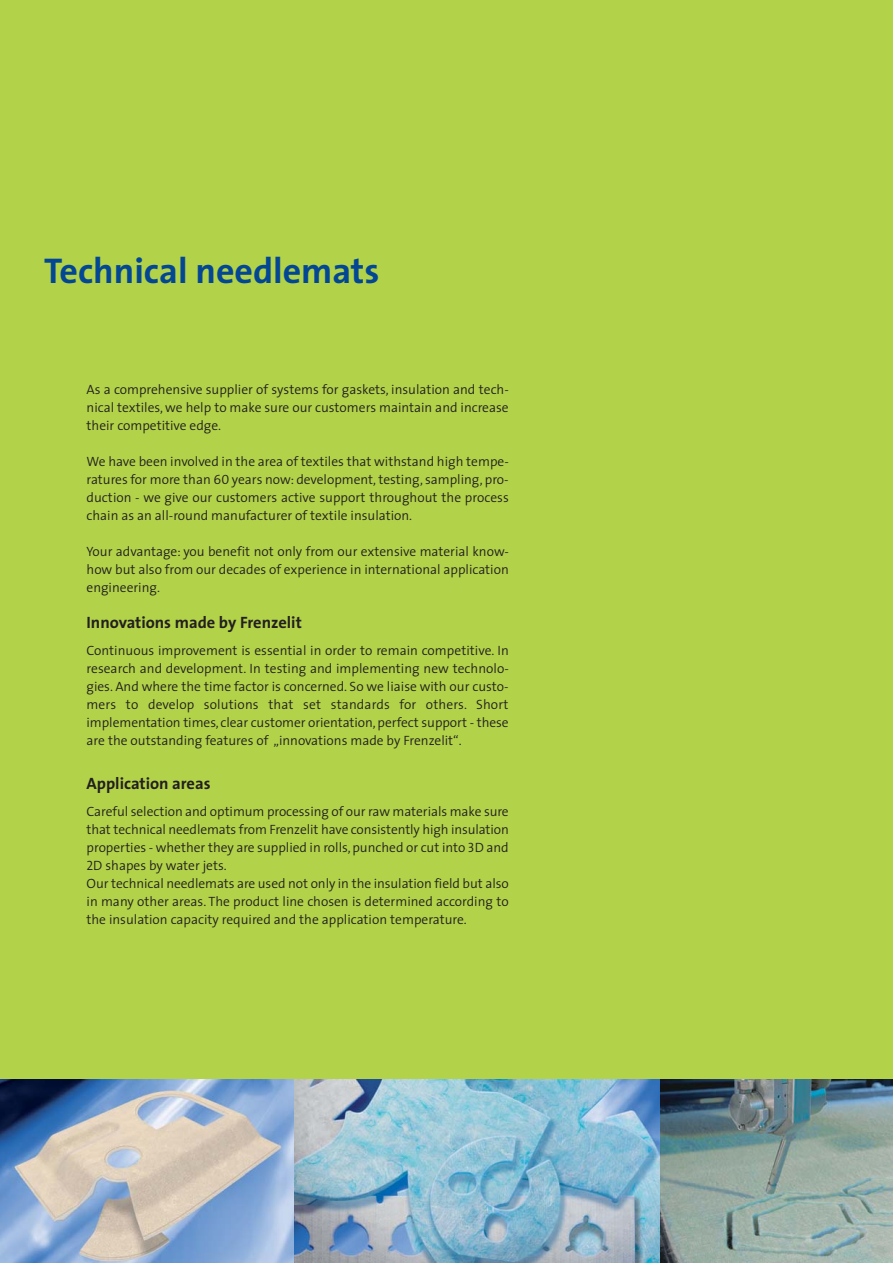
<style>
.page{position:relative;width:893px;height:1263px;background:#fff}
.page>*{position:absolute;margin:0;border:0;box-sizing:border-box;transform-origin:0 0}
.t1{font:700 36px "The Sans";color:#034694}
.t2{font:700 16.5px "The Sans";color:#231f20}
.t3{font:300 13.5px/18px "The Sans";color:#231f20;text-align:justify}
.s1{font-family:"The Sans Semi Light Caps";font-weight:400}
</style>
<div class="page">
<div style="left:0;top:0;width:892px;height:1080px;background:#b2d349"></div>
<img style="left:0;top:1080px;width:892px;height:183px">
<h1 class="t1" style="left:44px;top:255px;width:337px">Technical needlemats</h1>
<p class="t3" style="left:87px;top:382px;width:424px">As a comprehensive supplier of systems for gaskets, insulation and tech&shy;nical textiles, we help to make sure our customers maintain and increase their competitive edge.</p>
<p class="t3" style="left:87px;top:454px;width:424px">We have been involved in the area of textiles that withstand high tempe&shy;ratures for more than <span class="s1">60</span> years now: development, testing, sampling, pro&shy;duction - we give our customers active support throughout the process chain as an all-round manufacturer of textile insulation.</p>
<p class="t3" style="left:87px;top:544px;width:424px">Your advantage: you benefit not only from our extensive material know&shy;how but also from our decades of experience in international application engineering.</p>
<p class="t2" style="left:87px;top:615px;width:217px">Innovations made by Frenzelit</p>
<p class="t3" style="left:87px;top:642px;width:424px">Continuous improvement is essential in order to remain competitive. In research and development. In testing and implementing new technolo&shy;gies. And where the time factor is concerned. So we liaise with our custo&shy;mers to develop solutions that set standards for others. Short implementation times, clear customer orientation, perfect support - these are the outstanding features of „innovations made by Frenzelit“.</p>
<p class="t2" style="left:87px;top:776px;width:126px">Application areas</p>
<p class="t3" style="left:87px;top:803px;width:424px;text-align:left">Careful selection and optimum processing of our raw materials make sure that technical needlemats from Frenzelit have consistently high insulation properties - whether they are supplied in rolls, punched or cut into <span class="s1">3</span>D and <span class="s1">2</span>D shapes by water jets.<br>Our technical needlemats are used not only in the insulation field but also in many other areas. The product line chosen is determined according to the insulation capacity required and the application temperature.</p>
</div>
